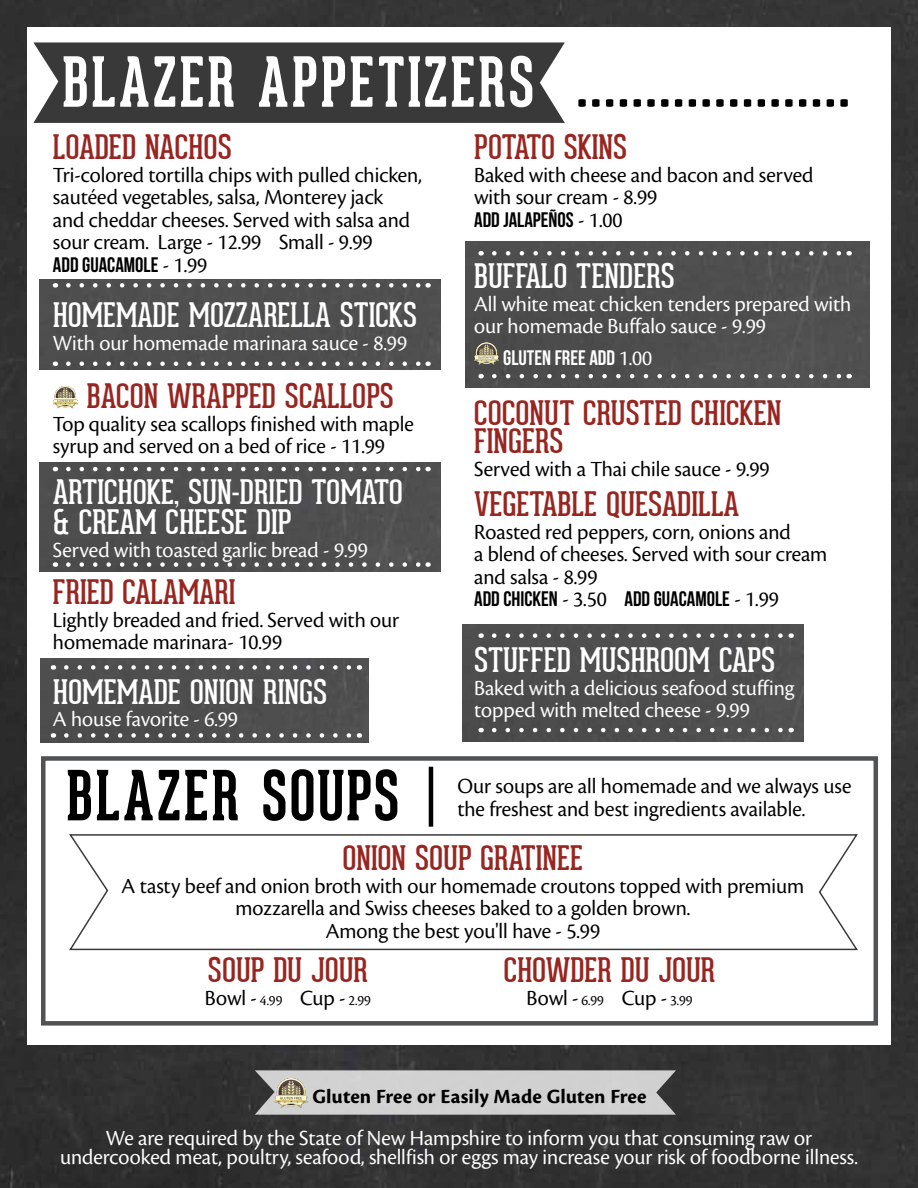
<style>
.page{position:relative;width:918px;height:1188px;background:#323232}
.page>*{position:absolute;margin:0;border:0;box-sizing:border-box;transform-origin:0 0}
.t1{font:700 67.5px "Geared Slab";letter-spacing:.05em;color:#000;scale:.9 1}
.t2{font:33px/28.5px "Geared Slab";color:#982520}
.t3{font:33px/30px "Geared Slab";color:#fff}
.t4{font:22.5px/22.5px "Cronos Pro Disp";color:#000}
.t5{font:22.5px/22.5px "Cronos Pro Disp";color:#fff}
.t6{font:700 21px "Bebas Neue";color:#000}
.t7{font:700 21px "Cronos Pro";color:#000}
.t8{font:700 21px "Bebas Neue";color:#fff}
.s1{color:#fff}
.s2{font-family:"Cronos Pro Disp";font-weight:400;font-size:22.5px}
.s3{font-size:15px}
</style>
<div class="page">
<div style="left:27px;top:27px;width:864px;height:1017px;background:#fff"></div>
<div style="left:41px;top:756px;width:837px;height:270px;border:4px solid #515254"></div>
<div style="left:40px;top:280px;width:401px;height:90px;background:#4e4e4e"></div>
<div style="left:40px;top:463px;width:401px;height:108px;background:#4e4e4e"></div>
<svg style="left:68px;top:283px;width:353px;height:5px;background:#787878"></svg>
<svg style="left:68px;top:467px;width:353px;height:4px"></svg>
<svg style="left:68px;top:362px;width:353px;height:4px"></svg>
<svg style="left:68px;top:562px;width:353px;height:5px;background:#777"></svg>
<div style="left:40px;top:658px;width:328px;height:85px;background:#4e4e4e"></div>
<svg style="left:66px;top:665px;width:286px;height:5px"></svg>
<svg style="left:66px;top:733px;width:286px;height:5px"></svg>
<div style="left:462px;top:624px;width:342px;height:118px;background:#4e4e4e"></div>
<div style="left:465px;top:242px;width:405px;height:146px;background:#4e4e4e"></div>
<svg style="left:494px;top:633px;width:290px;height:5px"></svg>
<svg style="left:494px;top:251px;width:348px;height:5px;background:#777"></svg>
<svg style="left:494px;top:728px;width:290px;height:4px"></svg>
<svg style="left:494px;top:374px;width:348px;height:4px"></svg>
<svg style="left:53px;top:386px;width:25px;height:22px"></svg>
<svg style="left:474px;top:342px;width:25px;height:23px"></svg>
<svg style="left:255px;top:1070px;width:421px;height:45px;background:#c6c5c4"></svg>
<svg style="left:69px;top:834px;width:789px;height:117px"></svg>
<hr style="left:429px;top:767px;width:4px;height:60px;background:#000">
<svg style="left:33px;top:42px;width:532px;height:81px;background:#434343"></svg>
<h1 class="t1" style="left:63px;top:40px;width:876px"><span class="s1">BLAZER APPETIZERS</span> ....................</h1>
<h2 class="t2" style="left:53px;top:133px;width:180px">LOADED NACHOS</h2>
<p class="t4" style="left:53px;top:164px;width:370px">Tri-colored tortilla chips with pulled chicken, sautéed vegetables, salsa, Monterey jack<br>and cheddar cheeses. Served with salsa and sour cream. Large - 12.99 Small - 9.99</p>
<p class="t6" style="left:53px;top:253px;width:156px">ADD GUACAMOLE <span class="s2">- 1.99</span></p>
<h2 class="t3" style="left:53px;top:301px;width:365px">HOMEMADE MOZZARELLA STICKS</h2>
<p class="t5" style="left:53px;top:332px;width:356px">With our homemade marinara sauce - 8.99</p>
<h2 class="t2" style="left:87px;top:382px;width:309px">BACON WRAPPED SCALLOPS</h2>
<p class="t4" style="left:53px;top:413px;width:362px">Top quality sea scallops finished with maple syrup and served on a bed of rice - 11.99</p>
<h2 class="t3" style="left:53px;top:478px;width:351px">ARTICHOKE, SUN-DRIED TOMATO &amp; CREAM CHEESE DIP</h2>
<p class="t5" style="left:53px;top:539px;width:316px">Served with toasted garlic bread - 9.99</p>
<h2 class="t2" style="left:53px;top:578px;width:184px">FRIED CALAMARI</h2>
<p class="t4" style="left:53px;top:608px;width:348px">Lightly breaded and fried. Served with our homemade marinara- 10.99</p>
<h2 class="t3" style="left:53px;top:677px;width:276px">HOMEMADE ONION RINGS</h2>
<p class="t5" style="left:53px;top:708px;width:187px">A house favorite - 6.99</p>
<h2 class="t2" style="left:474px;top:133px;width:154px">POTATO SKINS</h2>
<p class="t4" style="left:474px;top:164px;width:341px">Baked with cheese and bacon and served with sour cream - 8.99</p>
<p class="t6" style="left:474px;top:208px;width:150px">ADD JALAPEÑOS <span class="s2">- 1.00</span></p>
<h2 class="t3" style="left:474px;top:262px;width:202px">BUFFALO TENDERS</h2>
<p class="t5" style="left:474px;top:293px;width:379px">All white meat chicken tenders prepared with our homemade Buffalo sauce - 9.99</p>
<p class="t8" style="left:503px;top:346px;width:151px">GLUTEN FREE ADD <span class="s2">1.00</span></p>
<h2 class="t2" style="left:474px;top:399px;width:309px">COCONUT CRUSTED CHICKEN<br>FINGERS</h2>
<p class="t4" style="left:474px;top:458px;width:297px">Served with a Thai chile sauce - 9.99</p>
<h2 class="t2" style="left:474px;top:490px;width:267px">VEGETABLE QUESADILLA</h2>
<p class="t4" style="left:474px;top:521px;width:355px">Roasted red peppers, corn, onions and<br>a blend of cheeses. Served with sour cream and salsa - 8.99</p>
<p class="t6" style="left:474px;top:588px;width:306px">ADD CHICKEN <span class="s2">- 3.50</span> ADD GUACAMOLE <span class="s2">- 1.99</span></p>
<h2 class="t3" style="left:474px;top:646px;width:302px">STUFFED MUSHROOM CAPS</h2>
<p class="t5" style="left:474px;top:677px;width:322px">Baked with a delicious seafood stuffing topped with melted cheese - 9.99</p>
<h1 class="t1" style="left:67px;top:753px;width:371px">BLAZER SOUPS</h1>
<p class="t4" style="left:457px;top:775px;width:396px">Our soups are all homemade and we always use</p>
<p class="t4" style="left:457px;top:797px;width:349px">the freshest and best ingredients available.</p>
<h2 class="t2" style="left:343px;top:845px;width:242px">ONION SOUP GRATINEE</h2>
<p class="t4" style="left:122px;top:875px;width:684px;text-align:center">A tasty beef and onion broth with our homemade croutons topped with premium mozzarella and Swiss cheeses baked to a golden brown.<br>Among the best you'll have - 5.99</p>
<h2 class="t2" style="left:208px;top:956px;width:161px">SOUP DU JOUR</h2>
<p class="t4" style="left:205px;top:986px;width:167px">Bowl - <span class="s3">4.99</span> Cup - <span class="s3">2.99</span></p>
<h2 class="t2" style="left:504px;top:956px;width:213px">CHOWDER DU JOUR</h2>
<p class="t4" style="left:527px;top:986px;width:167px">Bowl - <span class="s3">6.99</span> Cup - <span class="s3">3.99</span></p>
<p class="t7" style="left:312px;top:1085px;width:336px">Gluten Free or Easily Made Gluten Free</p>
<p class="t5" style="left:60px;top:1128px;width:799px;line-height:19.5px;text-align:center">We are required by the State of New Hampshire to inform you that consuming raw or undercooked meat, poultry, seafood, shellfish or eggs may increase your risk of foodborne illness.</p>
</div>
